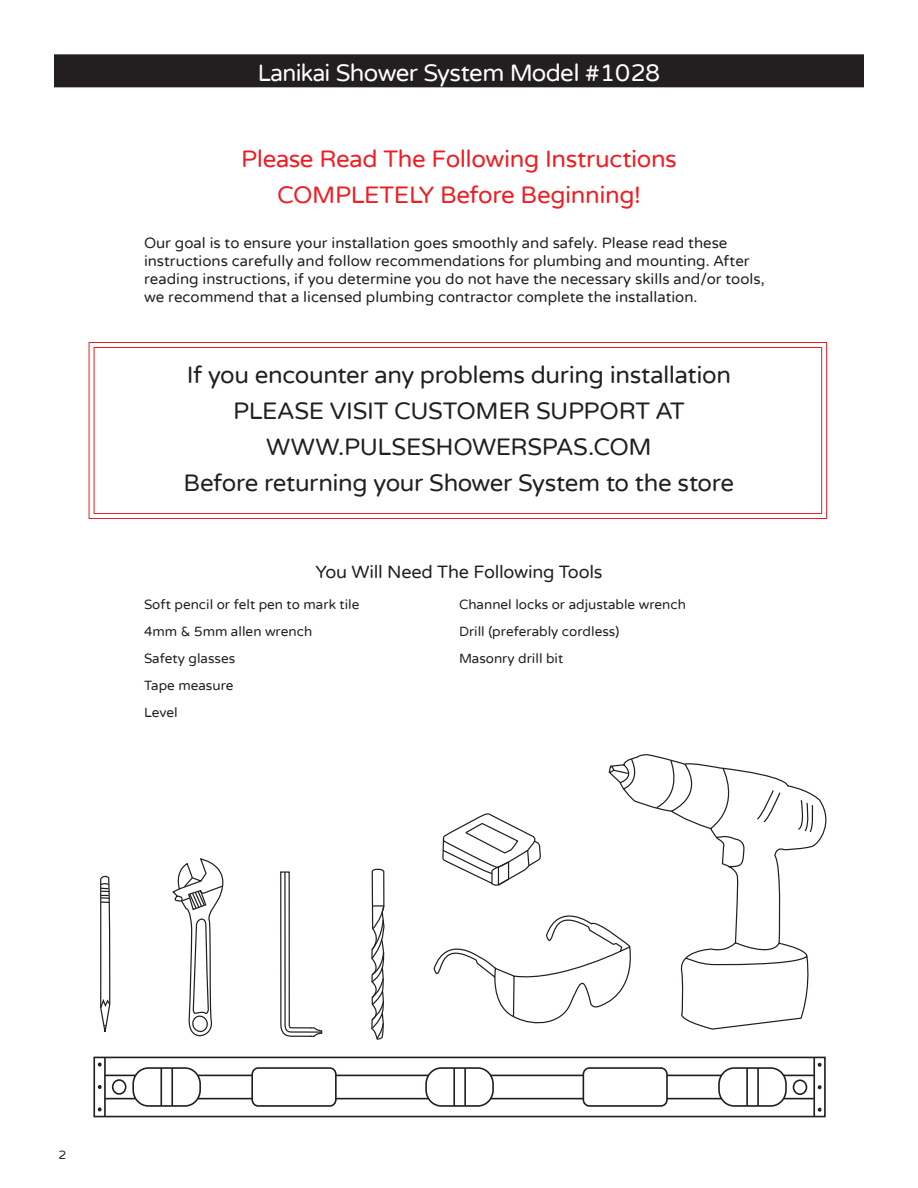
<style>
.page{position:relative;width:918px;height:1188px;background:#fff}
.page>*{position:absolute;margin:0;border:0;box-sizing:border-box;transform-origin:0 0}
.t1{font:24px/36px "Varela Round";letter-spacing:-.015em;color:#231f20;text-align:center}
.t2{font:24px/36px "Varela Round";letter-spacing:-.015em;color:#ee1d23;text-align:center}
.Header_Bar{font:24px "Varela Round";letter-spacing:-.025em;color:#fff;scale:.95 1}
.Sub_Head{font:18px "Varela Round";letter-spacing:-.015em;color:#231f20}
.t3{font:15px/18px "Varela Round";color:#231f20}
.Tools_List{font:13.5px "Varela Round";color:#231f20}
.Page_Number{font:12px "Varela Round";color:#231f20;scale:1.05 1}
</style>
<div class="page">
<div style="left:54px;top:54px;width:810px;height:33px;background:#231f20"></div>
<svg style="left:88px;top:342px;width:740px;height:177px"></svg>
<div style="left:94px;top:347px;width:728px;height:167px;border:1px solid #ee1d23"></div>
<svg style="left:442px;top:813px;width:99px;height:73px"></svg>
<svg style="left:433px;top:915px;width:175px;height:109px"></svg>
<svg style="left:608px;top:755px;width:219px;height:275px"></svg>
<svg style="left:172px;top:858px;width:52px;height:179px"></svg>
<svg style="left:371px;top:868px;width:14px;height:172px"></svg>
<svg style="left:280px;top:871px;width:43px;height:166px"></svg>
<svg style="left:100px;top:875px;width:11px;height:157px"></svg>
<hr style="left:105px;top:1098px;width:31px;height:1px;background:#231f20">
<hr style="left:198px;top:1098px;width:230px;height:1px;background:#231f20">
<hr style="left:491px;top:1098px;width:230px;height:1px;background:#231f20">
<hr style="left:784px;top:1098px;width:30px;height:1px;background:#231f20">
<hr style="left:784px;top:1075px;width:30px;height:1px;background:#231f20">
<hr style="left:491px;top:1075px;width:230px;height:1px;background:#231f20">
<hr style="left:198px;top:1075px;width:230px;height:1px;background:#231f20">
<hr style="left:105px;top:1075px;width:31px;height:1px;background:#231f20">
<hr style="left:104px;top:1057px;width:2px;height:60px;background:#231f20">
<hr style="left:813px;top:1058px;width:2px;height:59px;background:#231f20">
<div style="left:93px;top:1057px;width:733px;height:60px;border:2px solid #231f20"></div>
<hr style="left:160px;top:1068px;width:2px;height:38px;background:#231f20">
<hr style="left:171px;top:1068px;width:2px;height:38px;background:#231f20">
<div style="left:132px;top:1067px;width:69px;height:40px;border:2px solid #231f20;border-radius:16px"></div>
<hr style="left:453px;top:1068px;width:2px;height:38px;background:#231f20">
<hr style="left:464px;top:1068px;width:2px;height:38px;background:#231f20">
<div style="left:425px;top:1067px;width:69px;height:40px;border:2px solid #231f20;border-radius:16px"></div>
<hr style="left:746px;top:1068px;width:2px;height:38px;background:#231f20">
<hr style="left:757px;top:1068px;width:2px;height:38px;background:#231f20">
<div style="left:718px;top:1067px;width:69px;height:40px;border:2px solid #231f20;border-radius:16px"></div>
<div style="left:252px;top:1068px;width:84px;height:38px;background:#fff;border-radius:6px"></div>
<div style="left:251px;top:1067px;width:86px;height:40px;border:2px solid #231f20;border-radius:6px"></div>
<div style="left:583px;top:1068px;width:84px;height:38px;background:#fff;border-radius:6px"></div>
<div style="left:583px;top:1067px;width:85px;height:40px;border:2px solid #231f20;border-radius:6px"></div>
<div style="left:112px;top:1079px;width:15px;height:16px;border:2px solid #231f20;border-radius:50%"></div>
<div style="left:793px;top:1079px;width:14px;height:16px;border:2px solid #231f20;border-radius:50%"></div>
<svg style="left:98px;top:1063px;width:4px;height:4px"></svg>
<svg style="left:98px;top:1085px;width:4px;height:4px"></svg>
<svg style="left:98px;top:1107px;width:4px;height:4px"></svg>
<svg style="left:818px;top:1063px;width:4px;height:4px"></svg>
<svg style="left:818px;top:1085px;width:4px;height:4px"></svg>
<svg style="left:818px;top:1108px;width:4px;height:4px"></svg>
<p class="Header_Bar" style="left:258px;top:59px;width:425px">Lanikai Shower System Model #1028</p>
<p class="t2" style="left:241px;top:141px;width:437px">Please Read The Following Instructions<br>COMPLETELY Before Beginning!</p>
<p class="t3" style="left:144px;top:234px;width:622px">Our goal is to ensure your installation goes smoothly and safely. Please read these instructions carefully and follow recommendations for plumbing and mounting. After reading instructions, if you determine you do not have the necessary skills and/or tools, we recommend that a licensed plumbing contractor complete the installation.</p>
<p class="t1" style="left:184px;top:357px;width:552px">If you encounter any problems during installation PLEASE VISIT CUSTOMER SUPPORT AT WWW.PULSESHOWERSPAS.COM<br>Before returning your Shower System to the store</p>
<p class="Sub_Head" style="left:315px;top:561px;width:289px">You Will Need The Following Tools</p>
<p class="Tools_List" style="left:144px;top:597px;width:217px">Soft pencil or felt pen to mark tile</p>
<p class="Tools_List" style="left:144px;top:624px;width:170px">4mm &amp; 5mm allen wrench</p>
<p class="Tools_List" style="left:144px;top:651px;width:93px">Safety glasses</p>
<p class="Tools_List" style="left:144px;top:678px;width:91px">Tape measure</p>
<p class="Tools_List" style="left:144px;top:705px;width:35px">Level</p>
<p class="Tools_List" style="left:459px;top:597px;width:229px">Channel locks or adjustable wrench</p>
<p class="Tools_List" style="left:459px;top:624px;width:162px">Drill (preferably cordless)</p>
<p class="Tools_List" style="left:459px;top:651px;width:106px">Masonry drill bit</p>
<p class="Page_Number" style="left:58px;top:1148px;width:9px">2</p>
</div>
